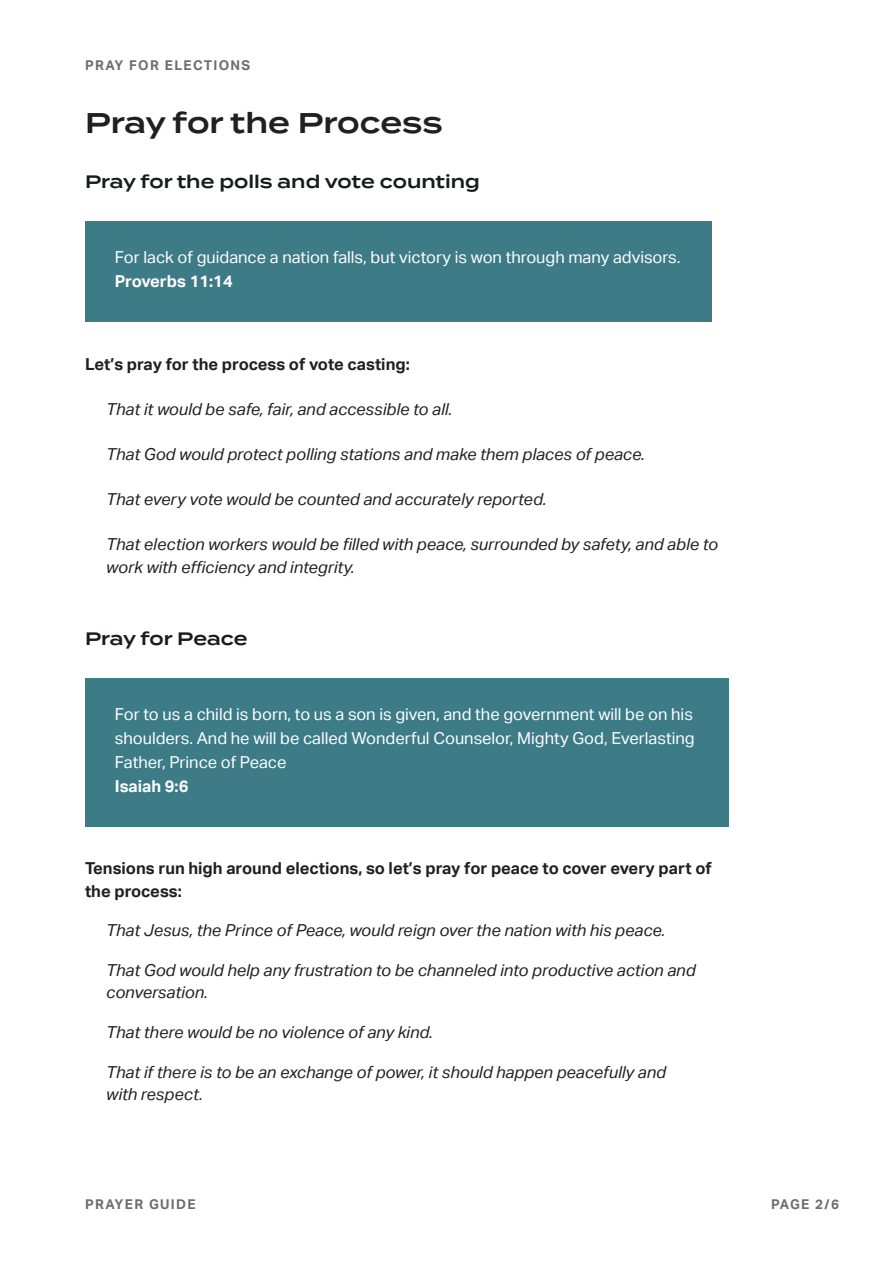
<style>
.page{position:relative;width:893px;height:1263px;background:#fff}
.page>*{position:absolute;margin:0;border:0;box-sizing:border-box;transform-origin:0 0}
.t1{font:600 28.5px "Termina";color:#231f20}
.t2{font:600 18px "Termina";color:#191c1f}
.t3{font:italic 16.5px/22.5px "Aktiv Grotesk";color:#231f20}
.Paragraph_Style_1{font:16.5px/24px "Aktiv Grotesk";color:#fff}
.t4{font:700 16.5px/22.5px "Aktiv Grotesk";color:#231f20}
.Paragraph_Style_2{font:16.5px/24px "Aktiv Grotesk";color:#fff}
.t5{font:700 13.5px "Aktiv Grotesk";letter-spacing:.1em;color:#6c6d70}
.s1{font-weight:700}
</style>
<div class="page">
<div style="left:85px;top:221px;width:626px;height:101px;background:#3d7b87"></div>
<div style="left:85px;top:679px;width:643px;height:148px;background:#3d7b87"></div>
<p class="t5" style="left:85px;top:58px;width:167px">PRAY FOR ELECTIONS</p>
<p class="t1" style="left:85px;top:101px;width:359px">Pray for the Process</p>
<p class="t2" style="left:85px;top:168px;width:396px">Pray for the polls and vote counting</p>
<p class="Paragraph_Style_2" style="left:115px;top:245px;width:567px">For lack of guidance a nation falls, but victory is won through many advisors.<br><span class="s1">Proverbs 11:14</span></p>
<p class="t4" style="left:85px;top:353px;width:326px">Let’s pray for the process of vote casting:</p>
<p class="t3" style="left:106px;top:398px;width:347px">That it would be safe, fair, and accessible to all.</p>
<p class="t3" style="left:106px;top:443px;width:540px">That God would protect polling stations and make them places of peace.</p>
<p class="t3" style="left:106px;top:488px;width:442px">That every vote would be counted and accurately reported.</p>
<p class="t3" style="left:106px;top:533px;width:613px">That election workers would be filled with peace, surrounded by safety, and able to work with efficiency and integrity.</p>
<p class="t2" style="left:85px;top:626px;width:164px">Pray for Peace</p>
<p class="Paragraph_Style_1" style="left:115px;top:703px;width:581px">For to us a child is born, to us a son is given, and the government will be on his shoulders. And he will be called Wonderful Counselor, Mighty God, Everlasting Father, Prince of Peace<br><span class="s1">Isaiah 9:6</span></p>
<p class="t4" style="left:85px;top:857px;width:628px">Tensions run high around elections, so let’s pray for peace to cover every part of the process:</p>
<p class="t3" style="left:106px;top:919px;width:560px">That Jesus, the Prince of Peace, would reign over the nation with his peace.</p>
<p class="t3" style="left:106px;top:959px;width:591px">That God would help any frustration to be channeled into productive action and conversation.</p>
<p class="t3" style="left:106px;top:1021px;width:328px">That there would be no violence of any kind.</p>
<p class="t3" style="left:106px;top:1060px;width:561px">That if there is to be an exchange of power, it should happen peacefully and with respect.</p>
<p class="t5" style="left:85px;top:1196px;width:112px">PRAYER GUIDE</p>
<p class="t5" style="left:771px;top:1196px;width:69px">PAGE 2/6</p>
</div>
